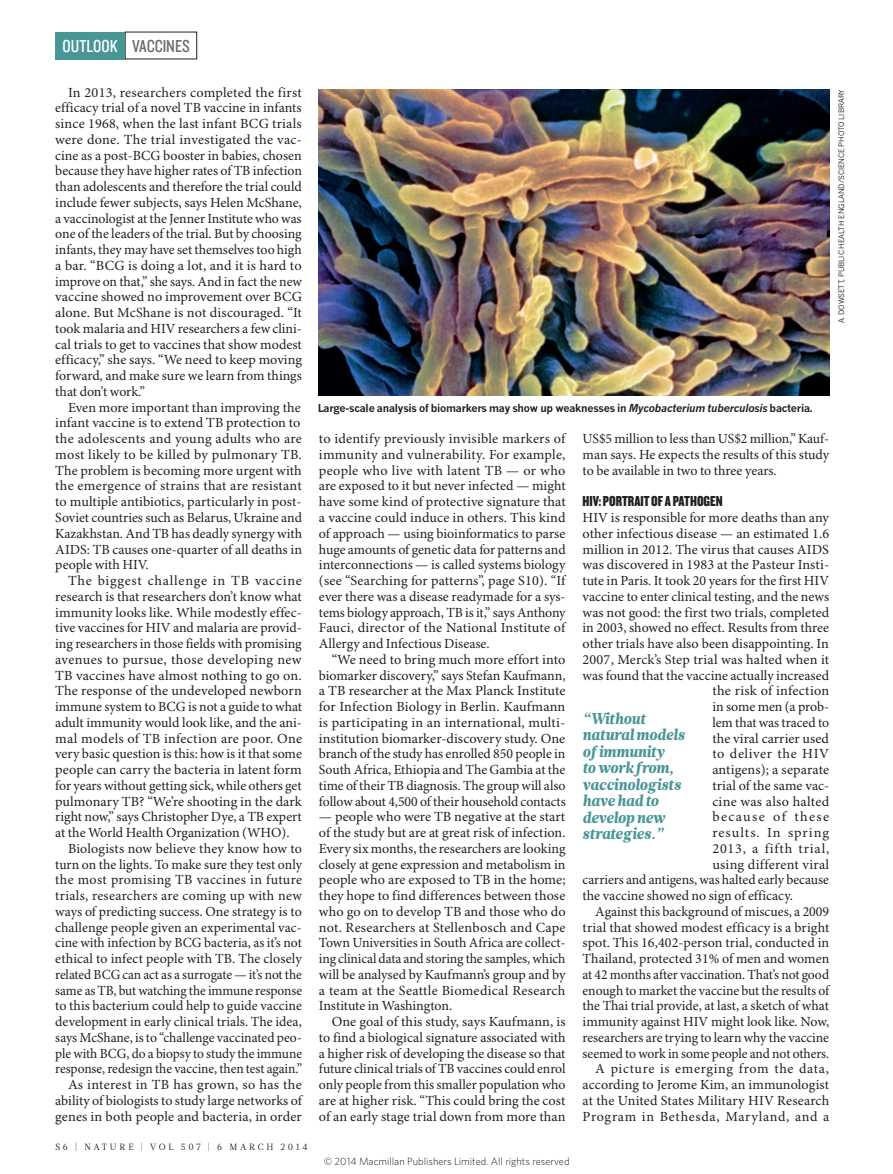
<style>
.page{position:relative;width:893px;height:1174px;background:#fff}
.page>*{position:absolute;margin:0;border:0;box-sizing:border-box;transform-origin:0 0}
.t1{font:18px "Knockout 29 Junior Ltweight";color:#6c6d70}
.OUTLOOK_PULL_QUOTE{font:italic 900 15.75px/16.5px "Glosa Math";letter-spacing:-.015em;color:#499696;scale:.95 1}
.CROSSHEAD{font:15px "Knockout 69 Full Liteweight";color:#231f20}
.BODY_INDENT{font:13.95px/15.8px "Minion Pro";color:#231f20;text-align:justify}
.BODY_1ST_PARA{font:13.95px "Minion Pro";letter-spacing:.005em;color:#231f20}
.BODY_1ST_PARA-2{font:13.95px "Minion Pro";letter-spacing:.06em;color:#231f20}
.BODY_1ST_PARA-3{font:13.95px "Minion Pro";letter-spacing:.07em;color:#231f20}
.BODY_1ST_PARA-4{font:13.95px "Minion Pro";letter-spacing:.045em;color:#231f20}
.BODY_1ST_PARA-5{font:13.95px "Minion Pro";letter-spacing:.095em;color:#231f20}
.PIC_CAPTION{font:700 10.8px "News Gothic MTOT";letter-spacing:-.02em;color:#231f20}
.t2{font:300 10.5px "Whitney";color:#1d1d1b}
.t3{font:9px "Glosa Math";letter-spacing:.3em;color:#231f20}
.PIC_CREDIT{font:7.5px "News Gothic MTOT";color:#231f20}
.s1{color:#fff}
.s2{font-style:italic}
</style>
<div class="page">
<img style="left:319px;top:89px;width:510px;height:307px">
<div style="left:55px;top:32px;width:70px;height:27px;background:#499696"></div>
<p class="t1" style="left:63px;top:34px;width:129px"><span class="s1">OUTLOOK</span> VACCINES</p>
<p class="BODY_INDENT" style="left:55px;top:85px;width:248px;text-indent:13px">In 2013, researchers completed the first efficacy trial of a novel TB vaccine in infants since 1968, when the last infant BCG trials were done. The trial investigated the vac&shy;cine as a post-BCG booster in babies, chosen because they have higher rates of TB infection than adolescents and therefore the trial could include fewer subjects, says Helen McShane, a vaccinologist at the Jenner Institute who was one of the leaders of the trial. But by choosing infants, they may have set themselves too high a bar. “BCG is doing a lot, and it is hard to improve on that,” she says. And in fact the new vaccine showed no improvement over BCG alone. But McShane is not discouraged. “It took malaria and HIV researchers a few clini&shy;cal trials to get to vaccines that show modest efficacy,” she says. “We need to keep moving forward, and make sure we learn from things that don’t work.”</p>
<p class="BODY_INDENT" style="left:55px;top:400px;width:248px;text-indent:13px">Even more important than improving the infant vaccine is to extend TB protection to the adolescents and young adults who are most likely to be killed by pulmonary TB.<br>The problem is becoming more urgent with the emergence of strains that are resistant to multiple antibiotics, particularly in post-Soviet countries such as Belarus, Ukraine and Kazakhstan. And TB has deadly synergy with AIDS: TB causes one-quarter of all deaths in people with HIV.</p>
<p class="BODY_INDENT" style="left:55px;top:573px;width:248px;text-indent:13px">The biggest challenge in TB vaccine research is that researchers don’t know what immunity looks like. While modestly effec&shy;tive vaccines for HIV and malaria are provid&shy;ing researchers in those fields with promising avenues to pursue, those developing new TB vaccines have almost nothing to go on.<br>The response of the undeveloped newborn immune system to BCG is not a guide to what adult immunity would look like, and the ani&shy;mal models of TB infection are poor. One very basic question is this: how is it that some people can carry the bacteria in latent form for years without getting sick, while others get pulmonary TB? “We’re shooting in the dark right now,” says Christopher Dye, a TB expert at the World Health Organization (WHO).</p>
<p class="BODY_INDENT" style="left:55px;top:841px;width:248px;text-indent:13px">Biologists now believe they know how to turn on the lights. To make sure they test only the most promising TB vaccines in future trials, researchers are coming up with new ways of predicting success. One strategy is to challenge people given an experimental vac&shy;cine with infection by BCG bacteria, as it’s not ethical to infect people with TB. The closely related BCG can act as a surrogate — it’s not the same as TB, but watching the immune response to this bacterium could help to guide vaccine development in early clinical trials. The idea, says McShane, is to “challenge vaccinated peo&shy;ple with BCG, do a biopsy to study the immune response, redesign the vaccine, then test again.”</p>
<p class="BODY_INDENT" style="left:55px;top:1077px;width:248px;text-indent:13px">As interest in TB has grown, so has the ability of biologists to study large networks of genes in both people and bacteria, in order</p>
<p class="t3" style="left:55px;top:1141px;width:254px">S6 | NATURE | VOL 507 | 6 MARCH 2014</p>
<p class="PIC_CREDIT" style="left:837px;top:323px;width:236px;rotate:-90deg">A. DOWSETT, PUBLIC HEALTH ENGLAND/SCIENCE PHOTO LIBRARY</p>
<p class="PIC_CAPTION" style="left:318px;top:401px;width:497px">Large-scale analysis of biomarkers may show up weaknesses in <span class="s2">Mycobacterium tuberculosis</span> bacteria.</p>
<p class="BODY_INDENT" style="left:319px;top:431px;width:248px">to identify previously invisible markers of immunity and vulnerability. For example, people who live with latent TB — or who are exposed to it but never infected — might have some kind of protective signature that a vaccine could induce in others. This kind of approach — using bioinformatics to parse huge amounts of genetic data for patterns and interconnections — is called systems biology (see “Searching for patterns”, page S10). “If ever there was a disease readymade for a sys&shy;tems biology approach, TB is it,” says Anthony Fauci, director of the National Institute of Allergy and Infectious Disease.</p>
<p class="BODY_INDENT" style="left:319px;top:652px;width:248px;text-indent:13px">“We need to bring much more effort into biomarker discovery,” says Stefan Kaufmann, a TB researcher at the Max Planck Institute for Infection Biology in Berlin. Kaufmann is participating in an international, multi&shy;institution biomarker-discovery study. One branch of the study has enrolled 850 people in South Africa, Ethiopia and The Gambia at the time of their TB diagnosis. The group will also follow about 4,500 of their household contacts</p>
<p class="BODY_INDENT" style="left:319px;top:809px;width:248px">— people who were TB negative at the start of the study but are at great risk of infection.<br>Every six months, the researchers are looking closely at gene expression and metabolism in people who are exposed to TB in the home; they hope to find differences between those who go on to develop TB and those who do not. Researchers at Stellenbosch and Cape Town Universities in South Africa are collect&shy;ing clinical data and storing the samples, which will be analysed by Kaufmann’s group and by a team at the Seattle Biomedical Research Institute in Washington.</p>
<p class="BODY_INDENT" style="left:319px;top:1014px;width:248px;text-indent:13px">One goal of this study, says Kaufmann, is to find a biological signature associated with a higher risk of developing the disease so that future clinical trials of TB vaccines could enrol only people from this smaller population who are at higher risk. “This could bring the cost of an early stage trial down from more than</p>
<p class="t2" style="left:324px;top:1154px;width:247px">© 2014 Macmillan Publishers Limited. All rights reserved</p>
<p class="BODY_INDENT" style="left:583px;top:431px;width:248px">US$5 million to less than US$2 million,” Kauf&shy;man says. He expects the results of this study to be available in two to three years.</p>
<p class="CROSSHEAD" style="left:583px;top:492px;width:142px">HIV: PORTRAIT OF A PATHOGEN</p>
<p class="BODY_1ST_PARA" style="left:583px;top:509px;width:248px">HIV is responsible for more deaths than any</p>
<p class="BODY_1ST_PARA" style="left:583px;top:525px;width:248px">other infectious disease — an estimated 1.6</p>
<p class="BODY_1ST_PARA" style="left:583px;top:540px;width:248px">million in 2012. The virus that causes AIDS</p>
<p class="BODY_1ST_PARA" style="left:583px;top:556px;width:248px">was discovered in 1983 at the Pasteur Insti-</p>
<p class="BODY_1ST_PARA" style="left:583px;top:572px;width:248px">tute in Paris. It took 20 years for the first HIV</p>
<p class="BODY_1ST_PARA" style="left:583px;top:588px;width:248px">vaccine to enter clinical testing, and the news</p>
<p class="BODY_1ST_PARA" style="left:583px;top:603px;width:248px">was not good: the first two trials, completed</p>
<p class="BODY_1ST_PARA" style="left:583px;top:619px;width:248px">in 2003, showed no effect. Results from three</p>
<p class="BODY_1ST_PARA" style="left:583px;top:635px;width:248px">other trials have also been disappointing. In</p>
<p class="BODY_1ST_PARA" style="left:583px;top:651px;width:248px">2007, Merck’s Step trial was halted when it</p>
<p class="BODY_1ST_PARA" style="left:583px;top:666px;width:248px">was found that the vaccine actually increased</p>
<p class="BODY_1ST_PARA" style="left:712px;top:682px;width:118px">the risk of infection</p>
<p class="BODY_1ST_PARA" style="left:712px;top:698px;width:118px">in some men (a prob-</p>
<p class="BODY_1ST_PARA" style="left:712px;top:714px;width:118px">lem that was traced to</p>
<p class="BODY_1ST_PARA" style="left:712px;top:729px;width:118px">the viral carrier used</p>
<p class="BODY_1ST_PARA-4" style="left:712px;top:745px;width:118px">to deliver the HIV</p>
<p class="BODY_1ST_PARA" style="left:712px;top:761px;width:118px">antigens); a separate</p>
<p class="BODY_1ST_PARA" style="left:712px;top:777px;width:118px">trial of the same vac-</p>
<p class="BODY_1ST_PARA" style="left:712px;top:792px;width:118px">cine was also halted</p>
<p class="BODY_1ST_PARA-5" style="left:712px;top:808px;width:118px">because of these</p>
<p class="BODY_1ST_PARA-3" style="left:712px;top:824px;width:118px">results. In spring</p>
<p class="BODY_1ST_PARA-2" style="left:712px;top:840px;width:118px">2013, a fifth trial,</p>
<p class="BODY_1ST_PARA" style="left:712px;top:855px;width:118px">using different viral</p>
<p class="BODY_1ST_PARA" style="left:583px;top:871px;width:248px">carriers and antigens, was halted early because</p>
<p class="BODY_1ST_PARA" style="left:583px;top:887px;width:212px">the vaccine showed no sign of efficacy.</p>
<p class="BODY_INDENT" style="left:583px;top:904px;width:248px;text-indent:13px">Against this background of miscues, a 2009 trial that showed modest efficacy is a bright spot. This 16,402-person trial, conducted in Thailand, protected 31% of men and women at 42 months after vaccination. That’s not good enough to market the vaccine but the results of the Thai trial provide, at last, a sketch of what immunity against HIV might look like. Now, researchers are trying to learn why the vaccine seemed to work in some people and not others.</p>
<p class="BODY_INDENT" style="left:583px;top:1061px;width:248px;text-indent:13px">A picture is emerging from the data, according to Jerome Kim, an immunologist at the United States Military HIV Research Program in Bethesda, Maryland, and a</p>
<p class="OUTLOOK_PULL_QUOTE" style="left:583px;top:710px;width:109px">“Without natural models of immunity<br>to work from, vaccinologists have had to develop new strategies.”</p>
</div>
